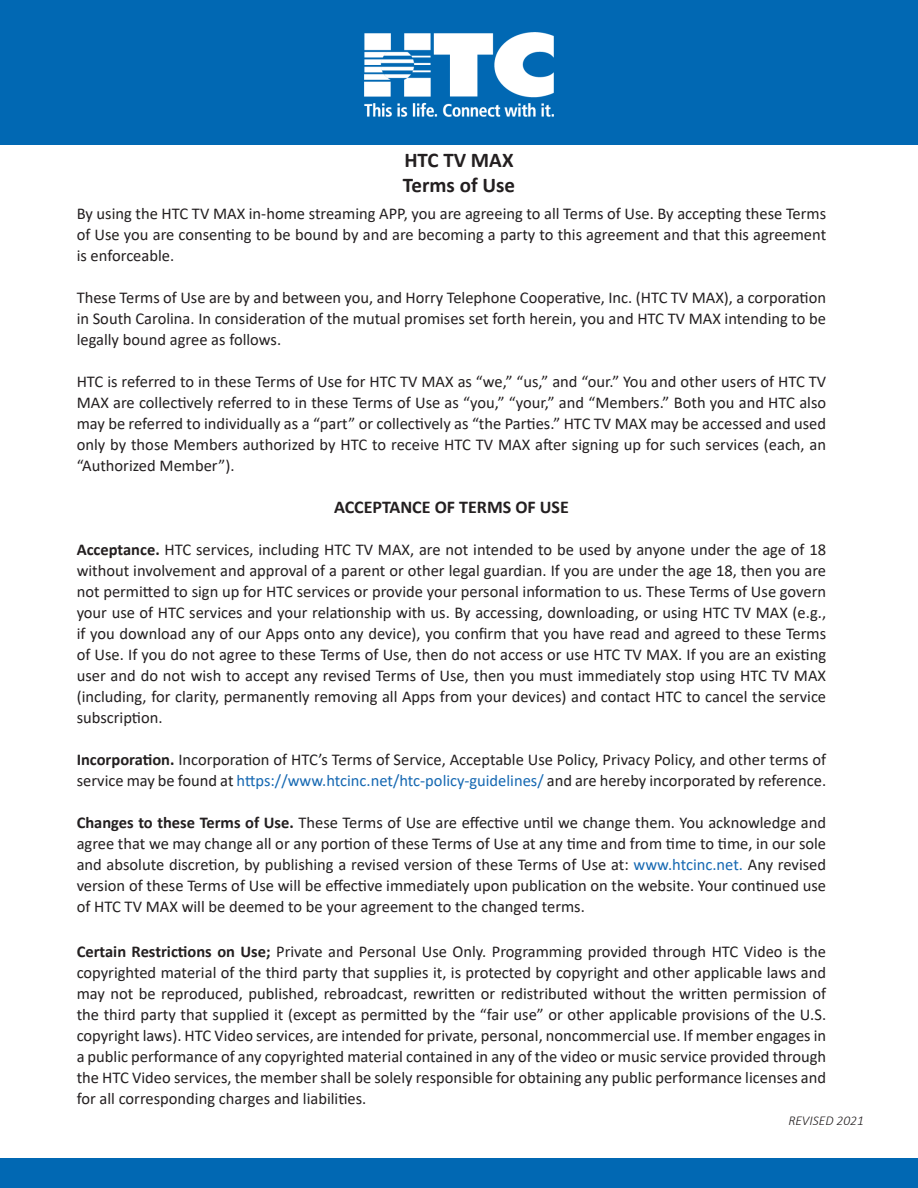
<style>
.page{position:relative;width:918px;height:1188px;background:#fff}
.page>*{position:absolute;margin:0;border:0;box-sizing:border-box;transform-origin:0 0}
.t1{font:700 21px/25.2px "Calibri";color:#231f20}
.t2{font:700 18px "Calibri";color:#231f20}
.t3{font:16.5px/21px "Calibri";color:#231f20;text-align:justify}
.t4{font:italic 300 13.5px "Calibri";color:#231f20}
.s1{font-weight:700}
.s2{color:#1568b2}
</style>
<div class="page">
<div style="left:0;top:0;width:918px;height:145px;background:#0168b3"></div>
<img style="left:364px;top:32px;width:190px;height:84px">
<div style="left:0;top:1159px;width:918px;height:29px;background:#0168b3"></div>
<p class="t1" style="left:403px;top:147px;width:114px">HTC TV MAX<br>Terms of Use</p>
<p class="t3" style="left:77px;top:203px;width:751px">By using the HTC TV MAX in-home streaming APP, you are agreeing to all Terms of Use. By accepting these Terms of Use you are consenting to be bound by and are becoming a party to this agreement and that this agreement is enforceable.</p>
<p class="t3" style="left:77px;top:287px;width:751px">These Terms of Use are by and between you, and Horry Telephone Cooperative, Inc. (HTC TV MAX), a corporation in South Carolina. In consideration of the mutual promises set forth herein, you and HTC TV MAX intending to be legally bound agree as follows.</p>
<p class="t3" style="left:77px;top:371px;width:751px">HTC is referred to in these Terms of Use for HTC TV MAX as “we,” “us,” and “our.” You and other users of HTC TV MAX are collectively referred to in these Terms of Use as “you,” “your,” and “Members.” Both you and HTC also may be referred to individually as a “part” or collectively as “the Parties.” HTC TV MAX may be accessed and used only by those Members authorized by HTC to receive HTC TV MAX after signing up for such services (each, an “Authorized Member”).</p>
<p class="t2" style="left:334px;top:495px;width:236px">ACCEPTANCE OF TERMS OF USE</p>
<p class="t3" style="left:77px;top:539px;width:751px"><span class="s1">Acceptance.</span> HTC services, including HTC TV MAX, are not intended to be used by anyone under the age of 18 without involvement and approval of a parent or other legal guardian. If you are under the age 18, then you are not permitted to sign up for HTC services or provide your personal information to us. These Terms of Use govern your use of HTC services and your relationship with us. By accessing, downloading, or using HTC TV MAX (e.g., if you download any of our Apps onto any device), you confirm that you have read and agreed to these Terms of Use. If you do not agree to these Terms of Use, then do not access or use HTC TV MAX. If you are an existing user and do not wish to accept any revised Terms of Use, then you must immediately stop using HTC TV MAX (including, for clarity, permanently removing all Apps from your devices) and contact HTC to cancel the service subscription.</p>
<p class="t3" style="left:77px;top:749px;width:751px"><span class="s1">Incorporation.</span> Incorporation of HTC’s Terms of Service, Acceptable Use Policy, Privacy Policy, and other terms of service may be found at <span class="s2">https://www.htcinc.net/htc-policy-guidelines/</span> and are hereby incorporated by reference.</p>
<p class="t3" style="left:77px;top:812px;width:751px"><span class="s1">Changes to these Terms of Use.</span> These Terms of Use are effective until we change them. You acknowledge and agree that we may change all or any portion of these Terms of Use at any time and from time to time, in our sole and absolute discretion, by publishing a revised version of these Terms of Use at: <span class="s2">www.htcinc.net.</span> Any revised version of these Terms of Use will be effective immediately upon publication on the website. Your continued use of HTC TV MAX will be deemed to be your agreement to the changed terms.</p>
<p class="t3" style="left:77px;top:941px;width:751px"><span class="s1">Certain Restrictions on Use;</span> Private and Personal Use Only. Programming provided through HTC Video is the copyrighted material of the third party that supplies it, is protected by copyright and other applicable laws and may not be reproduced, published, rebroadcast, rewritten or redistributed without the written permission of the third party that supplied it (except as permitted by the “fair use” or other applicable provisions of the U.S. copyright laws). HTC Video services, are intended for private, personal, noncommercial use. If member engages in a public performance of any copyrighted material contained in any of the video or music service provided through the HTC Video services, the member shall be solely responsible for obtaining any public performance licenses and for all corresponding charges and liabilities.</p>
<p class="t4" style="left:788px;top:1112px;width:77px">REVISED 2021</p>
</div>
